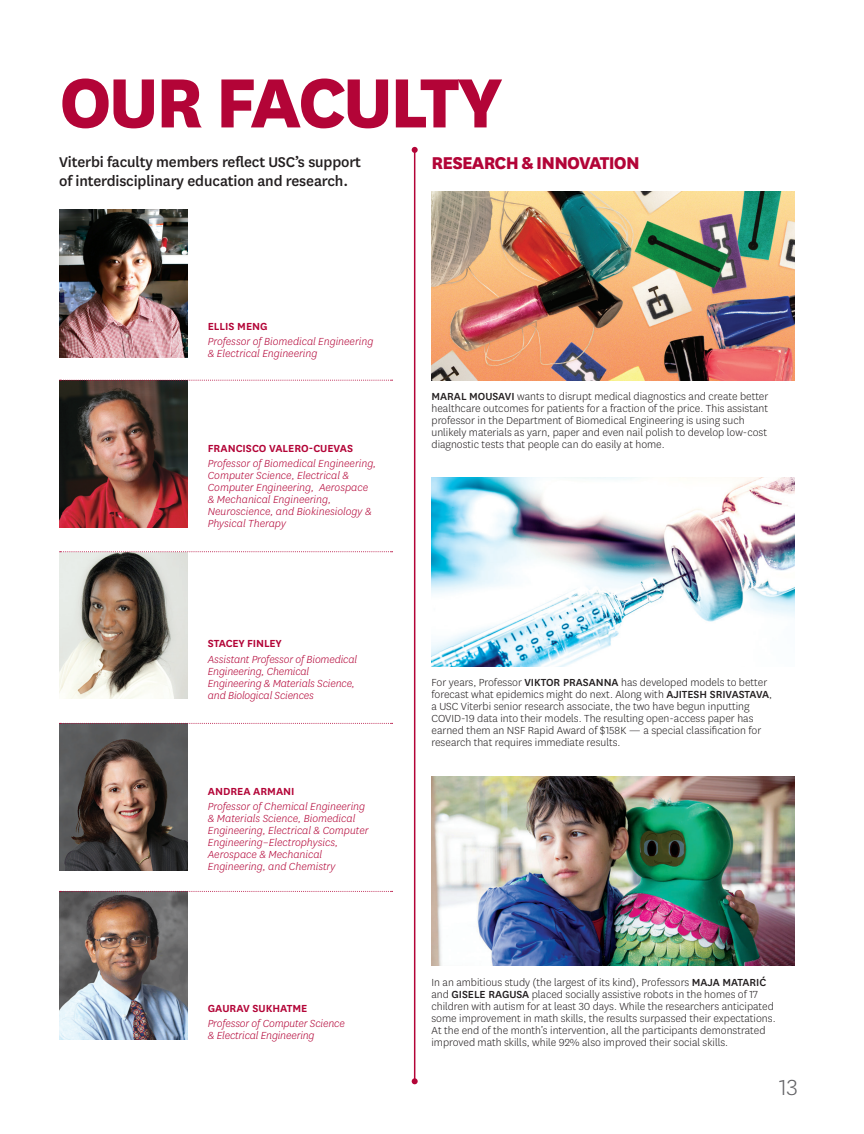
<style>
.page{position:relative;width:864px;height:1134px;background:#fff}
.page>*{position:absolute;margin:0;border:0;box-sizing:border-box;transform-origin:0 0}
.t1{font:800 81.45px "National";letter-spacing:-.04em;color:#b30437}
.t2{font:300 25.5px "National";color:#636366}
.t3{font:800 19.95px "National";letter-spacing:-.04em;color:#b30437}
.t4{font:500 16.5px "National";letter-spacing:-.01em;color:#231f20}
.t5{font:300 12px/12px "National";color:#231f20}
.t6{font:italic 300 12px/12px "National";color:#b30437}
.t7{font:600 12px "National";color:#b30437}
.s1{font-weight:500}
</style>
<div class="page">
<hr style="left:414px;top:150px;width:1px;height:931px;background:#b30437">
<svg style="left:412px;top:147px;width:6px;height:6px"></svg>
<svg style="left:412px;top:1078px;width:6px;height:6px"></svg>
<img style="left:59px;top:210px;width:129px;height:147px">
<img style="left:59px;top:724px;width:128px;height:146px">
<img style="left:59px;top:892px;width:128px;height:147px">
<img style="left:59px;top:381px;width:129px;height:146px">
<img style="left:59px;top:552px;width:129px;height:147px">
<svg style="left:60px;top:380px;width:333px;height:1px"></svg>
<svg style="left:60px;top:551px;width:333px;height:1px"></svg>
<svg style="left:60px;top:723px;width:333px;height:1px"></svg>
<svg style="left:60px;top:891px;width:333px;height:1px"></svg>
<img style="left:432px;top:192px;width:363px;height:189px">
<img style="left:432px;top:478px;width:363px;height:189px">
<img style="left:432px;top:776px;width:363px;height:189px">
<p class="t1" style="left:59px;top:44px;width:445px">OUR FACULTY</p>
<p class="t4" style="left:59px;top:151px;width:303px">Viterbi faculty members reflect USC’s support</p>
<p class="t3" style="left:432px;top:149px;width:210px">RESEARCH &amp; INNOVATION</p>
<p class="t4" style="left:59px;top:170px;width:290px">of interdisciplinary education and research.</p>
<p class="t7" style="left:208px;top:318px;width:61px">ELLIS MENG</p>
<p class="t6" style="left:208px;top:335px;width:167px">Professor of Biomedical Engineering &amp; Electrical Engineering</p>
<p class="t7" style="left:208px;top:440px;width:147px">FRANCISCO VALERO-CUEVAS</p>
<p class="t6" style="left:208px;top:458px;width:170px">Professor of Biomedical Engineering,<br>Computer Science, Electrical &amp;<br>Computer Engineering, Aerospace &amp; Mechanical Engineering,<br>Neuroscience, and Biokinesiology &amp;<br>Physical Therapy</p>
<p class="t7" style="left:208px;top:635px;width:76px">STACEY FINLEY</p>
<p class="t6" style="left:208px;top:653px;width:151px">Assistant Professor of Biomedical<br>Engineering, Chemical<br>Engineering &amp; Materials Science, and Biological Sciences</p>
<p class="t7" style="left:208px;top:783px;width:88px">ANDREA ARMANI</p>
<p class="t6" style="left:208px;top:800px;width:162px">Professor of Chemical Engineering &amp; Materials Science, Biomedical<br>Engineering, Electrical &amp; Computer<br>Engineering–Electrophysics,<br>Aerospace &amp; Mechanical<br>Engineering, and Chemistry</p>
<p class="t7" style="left:208px;top:1000px;width:101px">GAURAV SUKHATME</p>
<p class="t6" style="left:208px;top:1017px;width:138px">Professor of Computer Science &amp; Electrical Engineering</p>
<p class="t5" style="left:432px;top:390px;width:338px"><span class="s1">MARAL MOUSAVI</span> wants to disrupt medical diagnostics and create better healthcare outcomes for patients for a fraction of the price. This assistant professor in the Department of Biomedical Engineering is using such unlikely materials as yarn, paper and even nail polish to develop low-cost diagnostic tests that people can do easily at home.</p>
<p class="t5" style="left:432px;top:676px;width:342px">For years, Professor <span class="s1">VIKTOR PRASANNA</span> has developed models to better forecast what epidemics might do next. Along with <span class="s1">AJITESH SRIVASTAVA</span>, a USC Viterbi senior research associate, the two have begun inputting COVID-19 data into their models. The resulting open-access paper has earned them an NSF Rapid Award of $158K — a special classification for research that requires immediate results.</p>
<p class="t5" style="left:432px;top:976px;width:346px">In an ambitious study (the largest of its kind), Professors <span class="s1">MAJA MATARIĆ </span>and <span class="s1">GISELE RAGUSA</span> placed socially assistive robots in the homes of 17 children with autism for at least 30 days. While the researchers anticipated some improvement in math skills, the results surpassed their expectations.<br>At the end of the month’s intervention, all the participants demonstrated improved math skills, while 92% also improved their social skills.</p>
<p class="t2" style="left:779px;top:1071px;width:20px">13</p>
</div>
